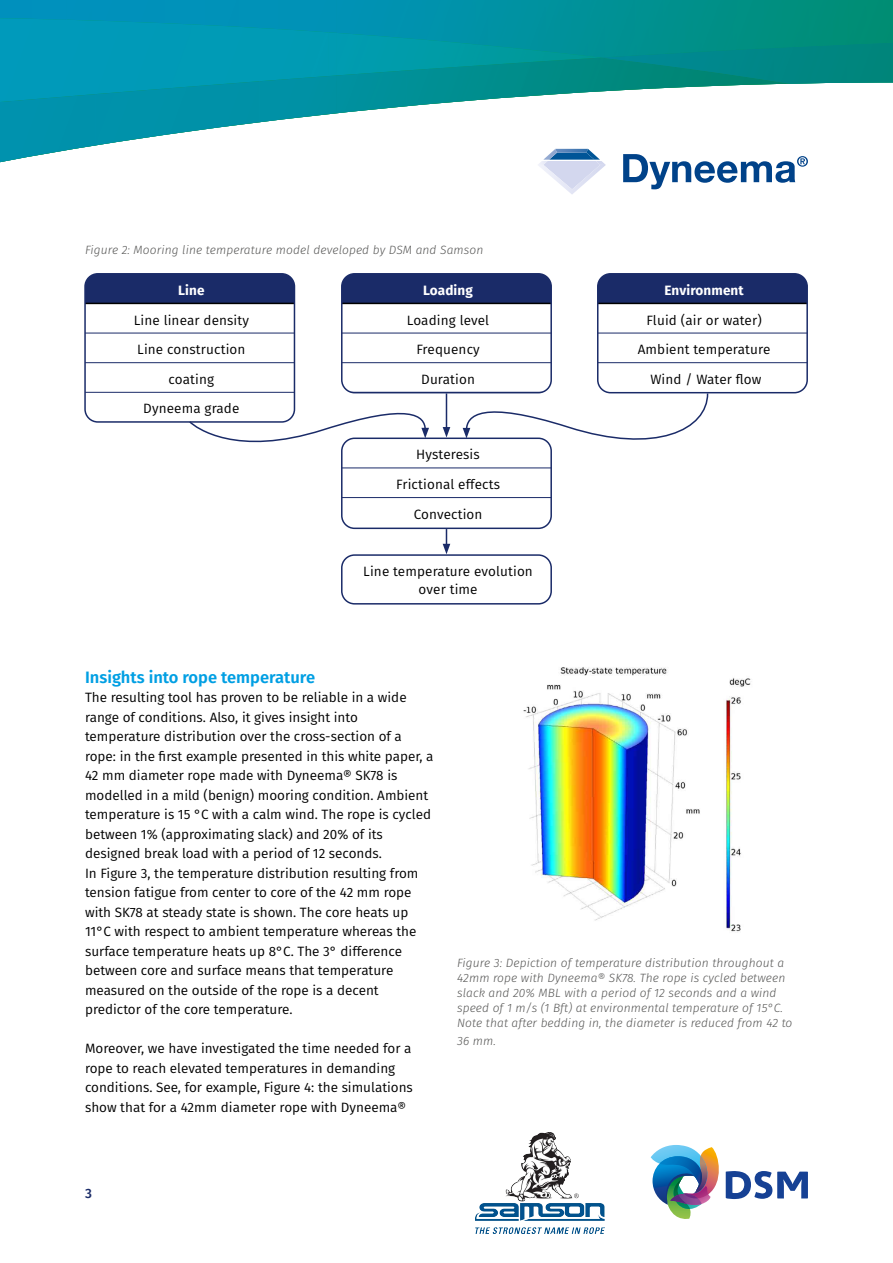
<style>
.page{position:relative;width:893px;height:1263px;background:#fff}
.page>*{position:absolute;margin:0;border:0;box-sizing:border-box;transform-origin:0 0}
.t1{font:600 16.5px "Fira Sans";color:#009fe3}
.t2{font:13.5px/19.5px "Fira Sans";color:#000;text-align:center}
.t3{font:700 13.5px "Fira Sans";letter-spacing:.01em;color:#fff}
.t4{font:500 13.5px "Fira Sans";color:#1a2b68}
.t5{font:italic 300 12px/15px "Fira Sans";letter-spacing:.01em;color:#575756}
</style>
<div class="page">
<svg style="left:651px;top:1145px;width:157px;height:74px"></svg>
<div style="left:0;top:20px;width:191px;height:74px;background:#009ab9"></div>
<div style="left:191px;top:25px;width:137px;height:56px;background:#009bb5"></div>
<img style="left:328px;top:33px;width:161px;height:42px">
<img style="left:259px;top:75px;width:78px;height:47px">
<img style="left:95px;top:81px;width:165px;height:64px">
<img style="left:0;top:94px;width:95px;height:69px">
<img style="left:202px;top:0;width:135px;height:33px">
<img style="left:66px;top:0;width:136px;height:25px">
<img style="left:0;top:0;width:67px;height:20px">
<svg style="left:42px;top:19px;width:25px;height:1px"></svg>
<img style="left:406px;top:58px;width:195px;height:48px">
<img style="left:337px;top:70px;width:69px;height:43px">
<img style="left:489px;top:0;width:166px;height:58px">
<div style="left:655px;top:0;width:83px;height:42px;background:#009089"></div>
<img style="left:337px;top:0;width:152px;height:45px">
<div style="left:738px;top:0;width:110px;height:42px;background:#008f7d"></div>
<div style="left:848px;top:0;width:45px;height:42px;background:#008d75"></div>
<svg style="left:472px;top:44px;width:17px;height:2px"></svg>
<svg style="left:601px;top:84px;width:175px;height:8px"></svg>
<img style="left:601px;top:42px;width:292px;height:42px">
<svg style="left:538px;top:149px;width:68px;height:45px"></svg>
<svg style="left:623px;top:154px;width:185px;height:35px"></svg>
<div style="left:85px;top:274px;width:209px;height:29px;background:#1a2b68"></div>
<hr style="left:85px;top:303px;width:209px;height:1px;background:#000">
<hr style="left:85px;top:333px;width:209px;height:1px;background:#1a2b68">
<hr style="left:85px;top:362px;width:209px;height:1px;background:#1a2b68">
<hr style="left:85px;top:392px;width:209px;height:1px;background:#1a2b68">
<div style="left:84px;top:273px;width:211px;height:150px;border:2px solid #1a2b68;border-radius:13px"></div>
<div style="left:598px;top:274px;width:209px;height:29px;background:#1a2b68"></div>
<hr style="left:598px;top:303px;width:209px;height:1px;background:#000">
<hr style="left:598px;top:333px;width:209px;height:1px;background:#1a2b68">
<hr style="left:598px;top:362px;width:209px;height:1px;background:#1a2b68">
<div style="left:597px;top:273px;width:211px;height:120px;border:2px solid #1a2b68;border-radius:13px"></div>
<div style="left:342px;top:274px;width:209px;height:29px;background:#1a2b68"></div>
<hr style="left:342px;top:303px;width:209px;height:1px;background:#000">
<hr style="left:342px;top:333px;width:209px;height:1px;background:#1a2b68">
<hr style="left:342px;top:362px;width:209px;height:1px;background:#1a2b68">
<hr style="left:342px;top:392px;width:209px;height:1px;background:#1a2b68">
<div style="left:341px;top:273px;width:211px;height:120px;border:2px solid #1a2b68;border-radius:13px"></div>
<hr style="left:342px;top:467px;width:209px;height:1px;background:#1a2b68">
<hr style="left:342px;top:497px;width:209px;height:1px;background:#1a2b68">
<div style="left:341px;top:437px;width:211px;height:92px;border:2px solid #1a2b68;border-radius:13px"></div>
<div style="left:341px;top:554px;width:211px;height:51px;border:2px solid #1a2b68;border-radius:13px"></div>
<svg style="left:188px;top:400px;width:241px;height:57px"></svg>
<svg style="left:463px;top:392px;width:246px;height:63px"></svg>
<hr style="left:446px;top:393px;width:1px;height:36px;background:#1a2b68">
<svg style="left:443px;top:427px;width:7px;height:10px"></svg>
<svg style="left:443px;top:529px;width:7px;height:25px"></svg>
<img style="left:523px;top:667px;width:228px;height:265px">
<img style="left:475px;top:1132px;width:129px;height:101px">
<p class="t5" style="left:85px;top:242px;width:400px">Figure 2: Mooring line temperature model developed by DSM and Samson</p>
<p class="t3" style="left:178px;top:279px;width:28px">Line</p>
<p class="t2" style="left:134px;top:305px;width:117px;line-height:29.7px">Line linear density<br>Line construction coating<br>Dyneema grade</p>
<p class="t3" style="left:423px;top:279px;width:51px">Loading</p>
<p class="t2" style="left:407px;top:305px;width:84px;line-height:29.7px">Loading level<br>Frequency<br>Duration</p>
<p class="t2" style="left:396px;top:440px;width:105px;line-height:29.7px">Hysteresis<br>Frictional effects<br>Convection</p>
<p class="t2" style="left:363px;top:562px;width:171px;line-height:18px">Line temperature evolution over time</p>
<p class="t3" style="left:664px;top:279px;width:81px">Environment</p>
<p class="t2" style="left:638px;top:305px;width:134px;line-height:29.7px">Fluid (air or water)<br>Ambient temperature<br>Wind / Water flow</p>
<p class="t1" style="left:85px;top:663px;width:232px">Insights into rope temperature</p>
<p class="t2" style="left:85px;top:687px;width:350px;text-align:left">The resulting tool has proven to be reliable in a wide range of conditions. Also, it gives insight into temperature distribution over the cross-section of a rope: in the first example presented in this white paper, a 42 mm diameter rope made with Dyneema® SK78 is modelled in a mild (benign) mooring condition. Ambient temperature is 15 °C with a calm wind. The rope is cycled between 1% (approximating slack) and 20% of its designed break load with a period of 12 seconds.<br>In Figure 3, the temperature distribution resulting from tension fatigue from center to core of the 42 mm rope with SK78 at steady state is shown. The core heats up 11°C with respect to ambient temperature whereas the surface temperature heats up 8°C. The 3° difference between core and surface means that temperature measured on the outside of the rope is a decent predictor of the core temperature.</p>
<p class="t2" style="left:85px;top:1038px;width:329px;text-align:left">Moreover, we have investigated the time needed for a rope to reach elevated temperatures in demanding conditions. See, for example, Figure 4: the simulations show that for a 42mm diameter rope with Dyneema®</p>
<p class="t5" style="left:457px;top:955px;width:337px">Figure 3: Depiction of temperature distribution throughout a 42mm rope with Dyneema® SK78. The rope is cycled between slack and 20% MBL with a period of 12 seconds and a wind speed of 1 m/s (1 Bft) at environmental temperature of 15°C.<br>Note that after bedding in, the diameter is reduced from 42 to</p>
<p class="t5" style="left:457px;top:1033px;width:40px">36 mm.</p>
<p class="t4" style="left:85px;top:1183px;width:8px">3</p>
</div>
